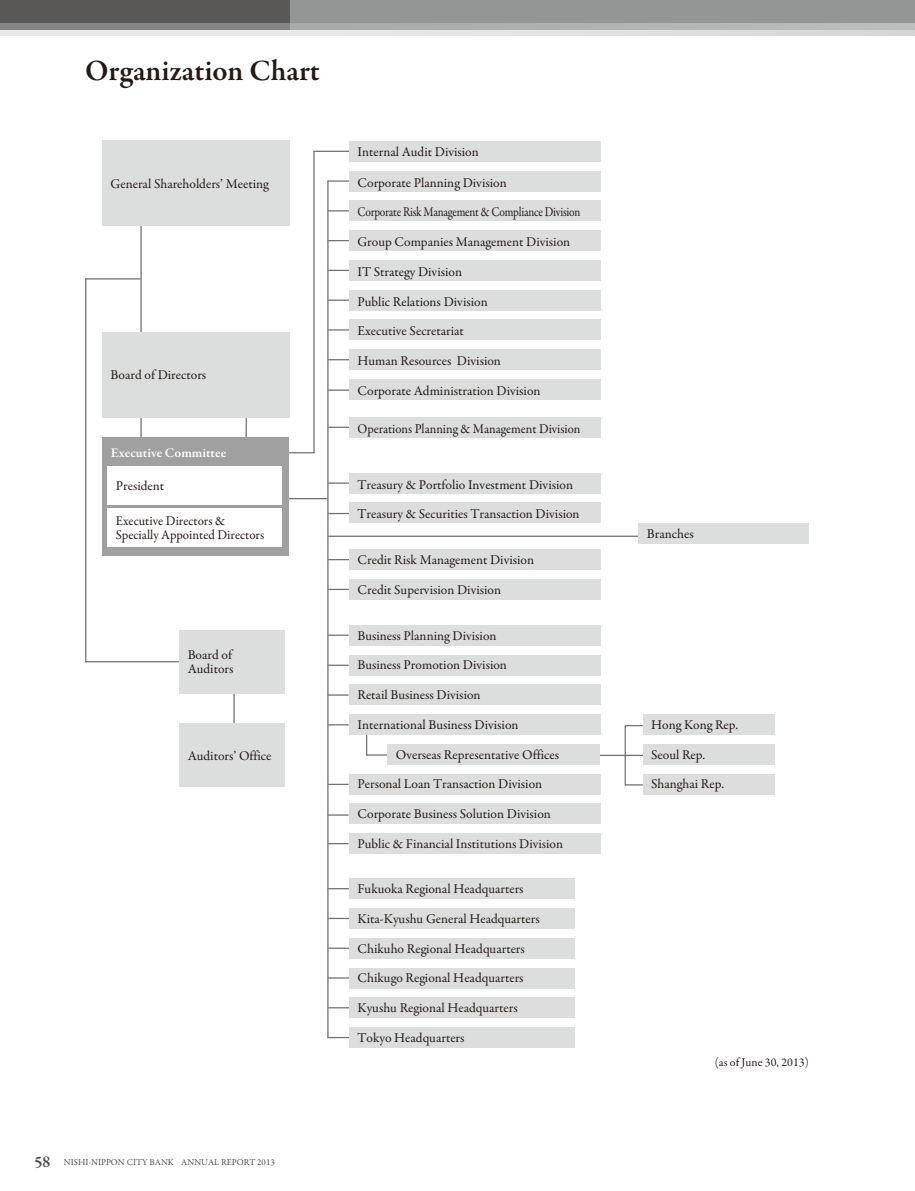
<style>
.page{position:relative;width:915px;height:1191px;background:#fff}
.page>*{position:absolute;margin:0;border:0;box-sizing:border-box;transform-origin:0 0}
.t1{font:600 30px "Garamond Premr Pro";color:#231916}
.t2{font:13.5px/13.5px "Garamond Premr Pro";color:#231916}
.t3{font:13.5px/13.5px "Garamond Premr Pro";color:#231916;scale:.96 1}
.t4{font:13.5px "Garamond Premr Pro";letter-spacing:-.02em;color:#231916;scale:.85 1}
.t5{font:13.5px "Garamond Premr Pro";color:#231916;scale:.94 1}
.t6{font:600 13.5px "Garamond Premr Pro";color:#fff}
.t7{font:12px "Garamond Premr Pro";color:#231916}
.t8{font:9px "Garamond Premr Pro";color:#4d4a4a}
.s1{font-weight:600;font-size:16.5px}
</style>
<div class="page">
<svg style="left:625px;top:784px;width:17px;height:1px"></svg>
<hr style="left:598px;top:754px;width:52px;height:2px;background:#727272">
<svg style="left:625px;top:725px;width:17px;height:1px"></svg>
<svg style="left:366px;top:735px;width:21px;height:20px"></svg>
<hr style="left:624px;top:725px;width:1px;height:60px;background:#727272">
<hr style="left:85px;top:278px;width:56px;height:1px;background:#727272">
<hr style="left:85px;top:661px;width:96px;height:1px;background:#727272">
<hr style="left:85px;top:278px;width:1px;height:384px;background:#727272">
<hr style="left:140px;top:417px;width:2px;height:21px;background:#727272">
<hr style="left:140px;top:226px;width:2px;height:106px;background:#727272">
<hr style="left:281px;top:498px;width:46px;height:1px;background:#727272">
<svg style="left:328px;top:888px;width:21px;height:1px"></svg>
<hr style="left:327px;top:917px;width:22px;height:2px;background:#727272">
<hr style="left:327px;top:947px;width:22px;height:2px;background:#727272">
<svg style="left:328px;top:977px;width:21px;height:1px"></svg>
<svg style="left:328px;top:1007px;width:21px;height:1px"></svg>
<svg style="left:328px;top:1037px;width:21px;height:1px"></svg>
<hr style="left:327px;top:535px;width:311px;height:2px;background:#727272">
<hr style="left:313px;top:151px;width:36px;height:1px;background:#727272">
<hr style="left:327px;top:180px;width:22px;height:2px;background:#727272">
<svg style="left:328px;top:210px;width:21px;height:1px"></svg>
<svg style="left:328px;top:240px;width:21px;height:1px"></svg>
<hr style="left:327px;top:299px;width:22px;height:2px;background:#727272">
<svg style="left:328px;top:270px;width:21px;height:1px"></svg>
<svg style="left:328px;top:329px;width:21px;height:1px"></svg>
<svg style="left:328px;top:359px;width:21px;height:1px"></svg>
<hr style="left:327px;top:389px;width:22px;height:2px;background:#727272">
<svg style="left:328px;top:427px;width:21px;height:1px"></svg>
<hr style="left:327px;top:482px;width:22px;height:2px;background:#727272">
<svg style="left:328px;top:513px;width:21px;height:1px"></svg>
<hr style="left:327px;top:634px;width:21px;height:2px;background:#727272">
<hr style="left:327px;top:664px;width:21px;height:2px;background:#727272">
<hr style="left:327px;top:783px;width:21px;height:2px;background:#727272">
<svg style="left:328px;top:814px;width:20px;height:1px"></svg>
<svg style="left:328px;top:843px;width:20px;height:1px"></svg>
<svg style="left:328px;top:559px;width:21px;height:1px"></svg>
<svg style="left:328px;top:589px;width:21px;height:1px"></svg>
<hr style="left:327px;top:181px;width:1px;height:857px;background:#727272">
<hr style="left:233px;top:693px;width:1px;height:31px;background:#727272">
<hr style="left:313px;top:151px;width:1px;height:302px;background:#727272">
<hr style="left:280px;top:452px;width:34px;height:1px;background:#727272">
<hr style="left:245px;top:417px;width:2px;height:21px;background:#727272">
<svg style="left:327px;top:694px;width:21px;height:1px"></svg>
<svg style="left:327px;top:724px;width:21px;height:1px"></svg>
<div style="left:387px;top:744px;width:213px;height:20px;background:#dcdddd"></div>
<div style="left:642px;top:714px;width:132px;height:21px;background:#dcdddd"></div>
<div style="left:642px;top:744px;width:132px;height:20px;background:#dcdddd"></div>
<div style="left:642px;top:773px;width:132px;height:21px;background:#dcdddd"></div>
<div style="left:349px;top:200px;width:251px;height:21px;background:#dcdddd"></div>
<div style="left:349px;top:230px;width:251px;height:21px;background:#dcdddd"></div>
<div style="left:102px;top:141px;width:187px;height:85px;background:#dcdddd"></div>
<div style="left:102px;top:332px;width:187px;height:85px;background:#dcdddd"></div>
<div style="left:179px;top:630px;width:106px;height:63px;background:#dcdddd"></div>
<div style="left:179px;top:723px;width:106px;height:64px;background:#dcdddd"></div>
<div style="left:102px;top:437px;width:187px;height:119px;background:#a0a0a1"></div>
<div style="left:107px;top:466px;width:175px;height:38px;background:#fff"></div>
<div style="left:107px;top:508px;width:175px;height:39px;background:#fff"></div>
<div style="left:349px;top:141px;width:251px;height:21px;background:#dcdddd"></div>
<div style="left:349px;top:171px;width:251px;height:20px;background:#dcdddd"></div>
<div style="left:349px;top:290px;width:251px;height:20px;background:#dcdddd"></div>
<div style="left:349px;top:260px;width:251px;height:21px;background:#dcdddd"></div>
<div style="left:349px;top:319px;width:251px;height:21px;background:#dcdddd"></div>
<div style="left:349px;top:349px;width:251px;height:21px;background:#dcdddd"></div>
<div style="left:349px;top:379px;width:251px;height:21px;background:#dcdddd"></div>
<div style="left:349px;top:417px;width:251px;height:21px;background:#dcdddd"></div>
<div style="left:349px;top:473px;width:251px;height:20px;background:#dcdddd"></div>
<div style="left:349px;top:502px;width:251px;height:21px;background:#dcdddd"></div>
<div style="left:349px;top:625px;width:251px;height:20px;background:#dcdddd"></div>
<div style="left:349px;top:654px;width:251px;height:21px;background:#dcdddd"></div>
<div style="left:349px;top:773px;width:251px;height:21px;background:#dcdddd"></div>
<div style="left:349px;top:549px;width:251px;height:21px;background:#dcdddd"></div>
<div style="left:349px;top:803px;width:251px;height:21px;background:#dcdddd"></div>
<div style="left:349px;top:833px;width:251px;height:21px;background:#dcdddd"></div>
<div style="left:349px;top:878px;width:225px;height:21px;background:#dcdddd"></div>
<div style="left:349px;top:908px;width:225px;height:21px;background:#dcdddd"></div>
<div style="left:349px;top:937px;width:225px;height:21px;background:#dcdddd"></div>
<div style="left:349px;top:967px;width:225px;height:21px;background:#dcdddd"></div>
<div style="left:349px;top:997px;width:225px;height:21px;background:#dcdddd"></div>
<div style="left:349px;top:1027px;width:225px;height:21px;background:#dcdddd"></div>
<div style="left:638px;top:523px;width:170px;height:21px;background:#dcdddd"></div>
<div style="left:349px;top:579px;width:251px;height:21px;background:#dcdddd"></div>
<div style="left:349px;top:684px;width:251px;height:21px;background:#dcdddd"></div>
<div style="left:349px;top:714px;width:251px;height:21px;background:#dcdddd"></div>
<div style="left:0;top:0;width:914px;height:30px;background:#949595"></div>
<div style="left:0;top:0;width:289px;height:30px;background:#595857"></div>
<svg style="left:0;top:23px;width:914px;height:13px"></svg>
<h1 class="t1" style="left:85px;top:52px;width:236px">Organization Chart</h1>
<p class="t2" style="left:111px;top:177px;width:160px">General Shareholders’ Meeting</p>
<p class="t2" style="left:111px;top:368px;width:97px">Board of Directors</p>
<p class="t6" style="left:111px;top:444px;width:117px">Executive Committee</p>
<p class="t2" style="left:116px;top:479px;width:50px">President</p>
<p class="t3" style="left:116px;top:515px;width:156px">Executive Directors &amp;<br>Specially Appointed Directors</p>
<p class="t2" style="left:188px;top:648px;width:47px">Board of<br>Auditors</p>
<p class="t2" style="left:188px;top:749px;width:85px">Auditors’ Office</p>
<p class="t2" style="left:357px;top:145px;width:123px">Internal Audit Division</p>
<p class="t2" style="left:357px;top:176px;width:151px">Corporate Planning Division</p>
<p class="t4" style="left:357px;top:204px;width:264px">Corporate Risk Management &amp; Compliance Division</p>
<p class="t2" style="left:357px;top:235px;width:214px">Group Companies Management Division</p>
<p class="t2" style="left:357px;top:265px;width:106px">IT Strategy Division</p>
<p class="t2" style="left:357px;top:295px;width:132px">Public Relations Division</p>
<p class="t2" style="left:357px;top:325px;width:108px">Executive Secretariat</p>
<p class="t2" style="left:357px;top:354px;width:145px">Human Resources Division</p>
<p class="t2" style="left:357px;top:384px;width:184px">Corporate Administration Division</p>
<p class="t5" style="left:357px;top:421px;width:239px">Operations Planning &amp; Management Division</p>
<p class="t2" style="left:357px;top:478px;width:217px">Treasury &amp; Portfolio Investment Division</p>
<p class="t2" style="left:357px;top:508px;width:224px">Treasury &amp; Securities Transaction Division</p>
<p class="t2" style="left:357px;top:553px;width:178px">Credit Risk Management Division</p>
<p class="t2" style="left:357px;top:583px;width:145px">Credit Supervision Division</p>
<p class="t2" style="left:357px;top:629px;width:140px">Business Planning Division</p>
<p class="t2" style="left:357px;top:658px;width:151px">Business Promotion Division</p>
<p class="t2" style="left:357px;top:688px;width:125px">Retail Business Division</p>
<p class="t2" style="left:357px;top:718px;width:163px">International Business Division</p>
<p class="t2" style="left:395px;top:748px;width:165px">Overseas Representative Offices</p>
<p class="t2" style="left:357px;top:778px;width:186px">Personal Loan Transaction Division</p>
<p class="t2" style="left:357px;top:807px;width:195px">Corporate Business Solution Division</p>
<p class="t2" style="left:357px;top:837px;width:207px">Public &amp; Financial Institutions Division</p>
<p class="t2" style="left:357px;top:882px;width:168px">Fukuoka Regional Headquarters</p>
<p class="t2" style="left:357px;top:912px;width:184px">Kita-Kyushu General Headquarters</p>
<p class="t2" style="left:357px;top:942px;width:169px">Chikuho Regional Headquarters</p>
<p class="t2" style="left:357px;top:971px;width:167px">Chikugo Regional Headquarters</p>
<p class="t2" style="left:357px;top:1001px;width:162px">Kyushu Regional Headquarters</p>
<p class="t2" style="left:357px;top:1031px;width:109px">Tokyo Headquarters</p>
<p class="t8" style="left:34px;top:1156px;width:242px"><span class="s1">58</span> NISHI-NIPPON CITY BANK ANNUAL REPORT 2013</p>
<p class="t2" style="left:646px;top:527px;width:48px">Branches</p>
<p class="t2" style="left:651px;top:718px;width:89px">Hong Kong Rep.</p>
<p class="t2" style="left:651px;top:748px;width:56px">Seoul Rep.</p>
<p class="t2" style="left:651px;top:778px;width:74px">Shanghai Rep.</p>
<p class="t7" style="left:714px;top:1054px;width:96px">(as of June 30, 2013)</p>
</div>
